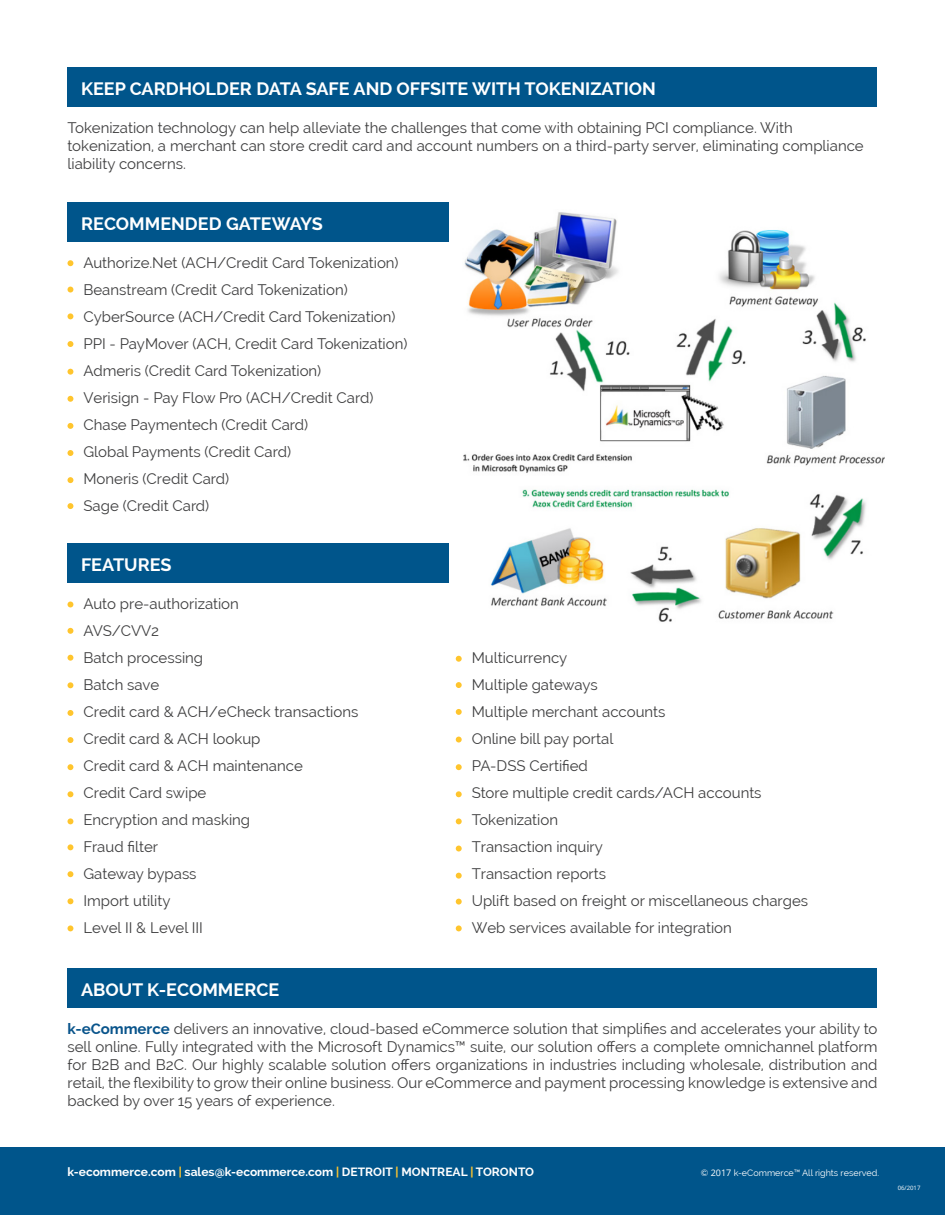
<style>
.page{position:relative;width:945px;height:1215px;background:#fff}
.page>*{position:absolute;margin:0;border:0;box-sizing:border-box;transform-origin:0 0}
.t1{font:700 18px "Raleway";color:#fff}
.t2{font:15px/18px "Raleway";color:#3e3e3f}
.t3{font:700 12px "Raleway";color:#fff}
.t4{font:9px "Raleway";color:#fff}
.t5{font:6px "Open Sans";color:#fff}
.s1{font-weight:700;color:#09548b}
.s2{color:#ffc52d}
.s3{font-family:"Open Sans"}
</style>
<div class="page">
<div style="left:0;top:1148px;width:945px;height:67px;background:#00558b"></div>
<div style="left:68px;top:68px;width:810px;height:39px;background:#00558b"></div>
<div style="left:68px;top:202px;width:381px;height:40px;background:#00558b"></div>
<div style="left:68px;top:968px;width:810px;height:40px;background:#00558b"></div>
<svg style="left:67px;top:260px;width:6px;height:6px"></svg>
<svg style="left:67px;top:287px;width:6px;height:6px"></svg>
<svg style="left:67px;top:313px;width:6px;height:6px"></svg>
<svg style="left:67px;top:341px;width:6px;height:6px"></svg>
<svg style="left:67px;top:369px;width:6px;height:6px"></svg>
<svg style="left:67px;top:396px;width:6px;height:6px"></svg>
<svg style="left:67px;top:423px;width:6px;height:6px"></svg>
<svg style="left:67px;top:450px;width:6px;height:6px"></svg>
<svg style="left:67px;top:477px;width:6px;height:6px"></svg>
<svg style="left:67px;top:503px;width:6px;height:6px"></svg>
<div style="left:68px;top:543px;width:381px;height:40px;background:#00558b"></div>
<svg style="left:67px;top:602px;width:6px;height:5px"></svg>
<svg style="left:67px;top:628px;width:6px;height:6px"></svg>
<svg style="left:67px;top:655px;width:6px;height:6px"></svg>
<svg style="left:67px;top:682px;width:6px;height:6px"></svg>
<svg style="left:67px;top:710px;width:6px;height:6px"></svg>
<svg style="left:67px;top:737px;width:6px;height:6px"></svg>
<svg style="left:67px;top:764px;width:6px;height:6px"></svg>
<svg style="left:67px;top:871px;width:6px;height:6px"></svg>
<svg style="left:67px;top:791px;width:6px;height:6px"></svg>
<svg style="left:67px;top:898px;width:6px;height:6px"></svg>
<svg style="left:67px;top:818px;width:6px;height:6px"></svg>
<svg style="left:67px;top:925px;width:6px;height:6px"></svg>
<svg style="left:67px;top:844px;width:6px;height:6px"></svg>
<img style="left:463px;top:212px;width:422px;height:410px">
<svg style="left:456px;top:656px;width:6px;height:6px"></svg>
<svg style="left:456px;top:682px;width:6px;height:6px"></svg>
<svg style="left:456px;top:709px;width:6px;height:6px"></svg>
<svg style="left:456px;top:737px;width:6px;height:6px"></svg>
<svg style="left:456px;top:764px;width:6px;height:6px"></svg>
<svg style="left:456px;top:791px;width:6px;height:6px"></svg>
<svg style="left:456px;top:818px;width:6px;height:6px"></svg>
<svg style="left:456px;top:925px;width:6px;height:6px"></svg>
<svg style="left:456px;top:846px;width:6px;height:5px"></svg>
<svg style="left:456px;top:873px;width:6px;height:6px"></svg>
<svg style="left:456px;top:899px;width:6px;height:6px"></svg>
<p class="t1" style="left:81px;top:79px;width:576px">KEEP CARDHOLDER DATA SAFE AND OFFSITE WITH TOKENIZATION</p>
<p class="t2" style="left:68px;top:119px;width:798px">Tokenization technology can help alleviate the challenges that come with obtaining PCI compliance. With tokenization, a merchant can store credit card and account numbers on a third-party server, eliminating compliance liability concerns.</p>
<p class="t1" style="left:81px;top:213px;width:243px">RECOMMENDED GATEWAYS</p>
<p class="t2" style="left:83px;top:254px;width:317px">Authorize.Net (ACH/Credit Card Tokenization)</p>
<p class="t2" style="left:83px;top:281px;width:266px">Beanstream (Credit Card Tokenization)</p>
<p class="t2" style="left:83px;top:308px;width:314px">CyberSource (ACH/Credit Card Tokenization)</p>
<p class="t2" style="left:83px;top:335px;width:326px">PPI - PayMover (ACH, Credit Card Tokenization)</p>
<p class="t2" style="left:83px;top:362px;width:239px">Admeris (Credit Card Tokenization)</p>
<p class="t2" style="left:83px;top:389px;width:291px">Verisign - Pay Flow Pro (ACH/Credit Card)</p>
<p class="t2" style="left:83px;top:416px;width:226px">Chase Paymentech (Credit Card)</p>
<p class="t2" style="left:83px;top:443px;width:209px">Global Payments (Credit Card)</p>
<p class="t2" style="left:83px;top:470px;width:147px">Moneris (Credit Card)</p>
<p class="t2" style="left:83px;top:497px;width:127px">Sage (Credit Card)</p>
<p class="t1" style="left:81px;top:554px;width:92px">FEATURES</p>
<p class="t2" style="left:83px;top:595px;width:157px">Auto pre-authorization</p>
<p class="t2" style="left:83px;top:622px;width:77px">AVS/CVV2</p>
<p class="t2" style="left:83px;top:649px;width:121px">Batch processing</p>
<p class="t2" style="left:83px;top:676px;width:77px">Batch save</p>
<p class="t2" style="left:83px;top:703px;width:277px">Credit card &amp; ACH/eCheck transactions</p>
<p class="t2" style="left:83px;top:730px;width:179px">Credit card &amp; ACH lookup</p>
<p class="t2" style="left:83px;top:757px;width:221px">Credit card &amp; ACH maintenance</p>
<p class="t2" style="left:83px;top:784px;width:125px">Credit Card swipe</p>
<p class="t2" style="left:83px;top:811px;width:168px">Encryption and masking</p>
<p class="t2" style="left:83px;top:838px;width:76px">Fraud filter</p>
<p class="t2" style="left:83px;top:865px;width:115px">Gateway bypass</p>
<p class="t2" style="left:83px;top:892px;width:89px">Import utility</p>
<p class="t2" style="left:83px;top:919px;width:121px">Level II &amp; Level III</p>
<p class="t2" style="left:472px;top:649px;width:97px">Multicurrency</p>
<p class="t2" style="left:472px;top:676px;width:128px">Multiple gateways</p>
<p class="t2" style="left:472px;top:703px;width:195px">Multiple merchant accounts</p>
<p class="t2" style="left:472px;top:730px;width:143px">Online bill pay portal</p>
<p class="t2" style="left:472px;top:757px;width:118px">PA-DSS Certified</p>
<p class="t2" style="left:472px;top:784px;width:291px">Store multiple credit cards/ACH accounts</p>
<p class="t2" style="left:472px;top:811px;width:88px">Tokenization</p>
<p class="t2" style="left:472px;top:838px;width:133px">Transaction inquiry</p>
<p class="t2" style="left:472px;top:865px;width:136px">Transaction reports</p>
<p class="t2" style="left:472px;top:892px;width:338px">Uplift based on freight or miscellaneous charges</p>
<p class="t2" style="left:472px;top:919px;width:262px">Web services available for integration</p>
<p class="t1" style="left:81px;top:979px;width:200px">ABOUT K-ECOMMERCE</p>
<p class="t2" style="left:68px;top:1019px;width:812px;text-align:justify"><span class="s1">k-eCommerce</span> delivers an innovative, cloud-based eCommerce solution that simplifies and accelerates your ability to sell online. Fully integrated with the Microsoft Dynamics™ suite, our solution offers a complete omnichannel platform for B2B and B2C. Our highly scalable solution offers organizations in industries including wholesale, distribution and retail, the flexibility to grow their online business. Our eCommerce and payment processing knowledge is extensive and backed by over 15 years of experience.</p>
<p class="t3" style="left:67px;top:1165px;width:468px">k-ecommerce.com <span class="s2">|</span> sales@k-ecommerce.com <span class="s2">|</span> DETROIT <span class="s2">|</span> MONTREAL <span class="s2">|</span> TORONTO</p>
<p class="t4" style="left:701px;top:1168px;width:180px">© <span class="s3">2017</span> k-eCommerce™ All rights reserved.</p>
<p class="t5" style="left:898px;top:1183px;width:24px">06/2017</p>
</div>
